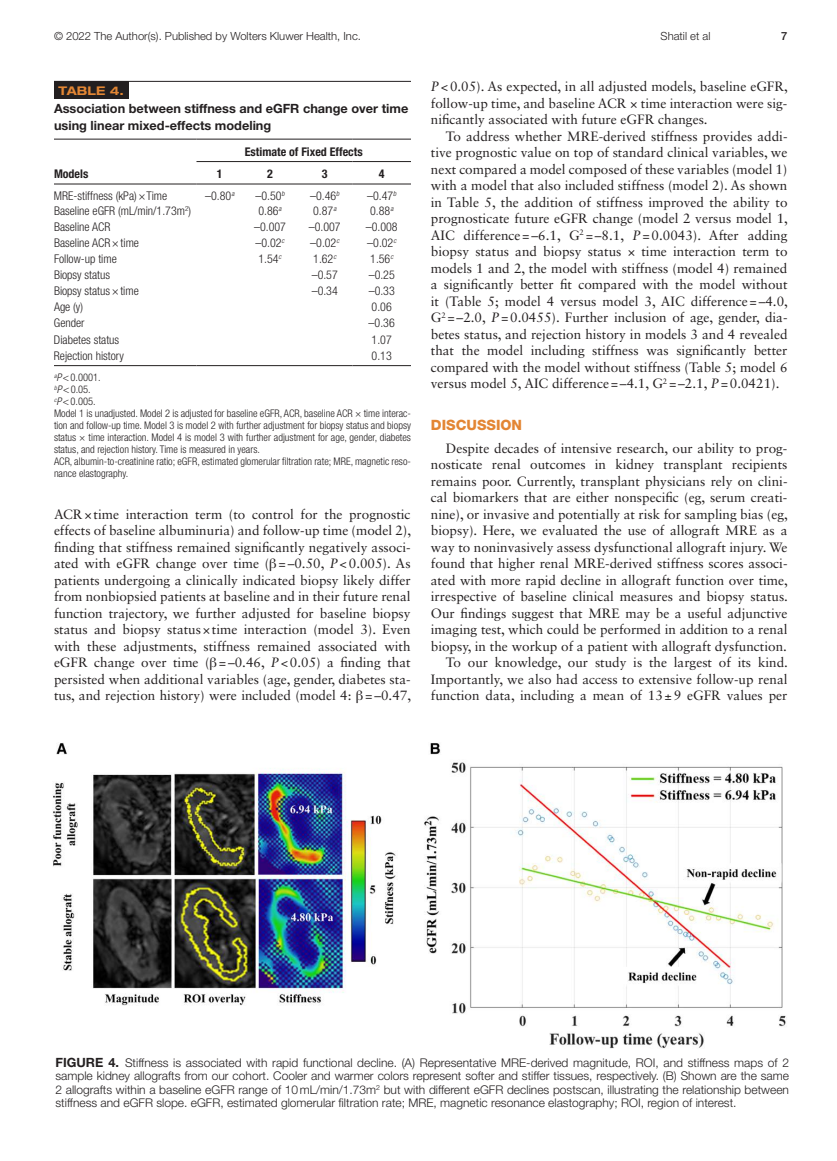
<style>
.page{position:relative;width:837px;height:1161px;background:#fff}
.page>*{position:absolute;margin:0;border:0;box-sizing:border-box;transform-origin:0 0}
.t1{font:800 14.25px "Helvetica Neue LT Std";color:#e38634}
.t2{font:13.5px/16.5px "Sabon LT Std";color:#231f20;text-align:justify}
.t3{font:700 12.75px/16.5px "Helvetica Neue LT Std";color:#231f20}
.t4{font:300 12px/13.5px "Helvetica Neue LT Std";color:#231f20;text-align:justify}
.t5{font:300 condensed 12px "Helvetica Neue LT Std";color:#231f20}
.t6{font:700 condensed 12px "Helvetica Neue LT Std";color:#231f20}
.t7{font:700 expanded 12px "Helvetica Neue LT Std";color:#e38634}
.t8{font:300 11.25px "Helvetica Neue LT Std";color:#231f20}
.t9{font:500 11.25px "Helvetica Neue LT Std";color:#231f20}
.t10{font:300 condensed 10.5px/12px "Helvetica Neue LT Std";color:#231f20}
.s1{font-style:italic}
.s2{font-family:"Gandhari Unicode"}
.s3{font-weight:700;font-size:12.75px}
</style>
<div class="page">
<hr style="left:54px;top:139px;width:142px;height:1px;background:#231f20">
<hr style="left:196px;top:139px;width:47px;height:1px;background:#231f20">
<hr style="left:243px;top:139px;width:54px;height:1px;background:#231f20">
<hr style="left:297px;top:139px;width:55px;height:1px;background:#231f20">
<hr style="left:352px;top:139px;width:59px;height:1px;background:#231f20">
<hr style="left:196px;top:161px;width:47px;height:1px;background:#231f20">
<hr style="left:243px;top:161px;width:54px;height:1px;background:#231f20">
<hr style="left:297px;top:161px;width:55px;height:1px;background:#231f20">
<hr style="left:352px;top:161px;width:59px;height:1px;background:#231f20">
<hr style="left:54px;top:184px;width:142px;height:1px;background:#231f20">
<hr style="left:196px;top:184px;width:47px;height:1px;background:#231f20">
<hr style="left:243px;top:184px;width:54px;height:1px;background:#231f20">
<hr style="left:297px;top:184px;width:55px;height:1px;background:#231f20">
<hr style="left:352px;top:184px;width:59px;height:1px;background:#231f20">
<hr style="left:54px;top:365px;width:142px;height:1px;background:#231f20">
<hr style="left:196px;top:365px;width:47px;height:1px;background:#231f20">
<hr style="left:243px;top:365px;width:54px;height:1px;background:#231f20">
<hr style="left:297px;top:365px;width:55px;height:1px;background:#231f20">
<hr style="left:352px;top:365px;width:59px;height:1px;background:#231f20">
<div style="left:54px;top:81px;width:75px;height:18px;background:#231f20"></div>
<hr style="left:54px;top:81px;width:357px;height:1px;background:#231f20">
<img style="left:52px;top:743px;width:734px;height:305px">
<p class="t8" style="left:54px;top:29px;width:309px">© 2022 The Author(s). Published by Wolters Kluwer Health, Inc.</p>
<p class="t8" style="left:661px;top:29px;width:51px">Shatil et al</p>
<p class="t9" style="left:781px;top:29px;width:8px">7</p>
<p class="t7" style="left:58px;top:83px;width:67px">TABLE 4.</p>
<p class="t3" style="left:54px;top:100px;width:356px">Association between stiffness and eGFR change over time using linear mixed-effects modeling</p>
<p class="t6" style="left:245px;top:144px;width:119px">Estimate of Fixed Effects</p>
<p class="t6" style="left:54px;top:166px;width:36px">Models</p>
<p class="t6" style="left:217px;top:166px;width:7px">1</p>
<p class="t6" style="left:267px;top:166px;width:7px">2</p>
<p class="t6" style="left:322px;top:166px;width:7px">3</p>
<p class="t6" style="left:379px;top:166px;width:7px">4</p>
<p class="t5" style="left:54px;top:189px;width:115px">MRE-stiffness (kPa)×Time</p>
<p class="t5" style="left:205px;top:189px;width:31px">–0.80<sup>a</sup></p>
<p class="t5" style="left:255px;top:189px;width:31px">–0.50<sup>b</sup></p>
<p class="t5" style="left:310px;top:189px;width:31px">–0.46<sup>b</sup></p>
<p class="t5" style="left:367px;top:189px;width:31px">–0.47<sup>b</sup></p>
<p class="t5" style="left:54px;top:204px;width:139px">Baseline eGFR (mL/min/1.73m<sup>2</sup>)</p>
<p class="t5" style="left:258px;top:204px;width:25px">0.86<sup>a</sup></p>
<p class="t5" style="left:313px;top:204px;width:25px">0.87<sup>a</sup></p>
<p class="t5" style="left:370px;top:204px;width:25px">0.88<sup>a</sup></p>
<p class="t5" style="left:54px;top:220px;width:58px">Baseline ACR</p>
<p class="t5" style="left:254px;top:220px;width:33px">–0.007</p>
<p class="t5" style="left:309px;top:220px;width:33px">–0.007</p>
<p class="t5" style="left:366px;top:220px;width:33px">–0.008</p>
<p class="t5" style="left:54px;top:236px;width:87px">Baseline ACR×time</p>
<p class="t5" style="left:256px;top:236px;width:30px">–0.02<sup>c</sup></p>
<p class="t5" style="left:310px;top:236px;width:31px">–0.02<sup>c</sup></p>
<p class="t5" style="left:367px;top:236px;width:31px">–0.02<sup>c</sup></p>
<p class="t5" style="left:54px;top:252px;width:64px">Follow-up time</p>
<p class="t5" style="left:259px;top:252px;width:24px">1.54<sup>c</sup></p>
<p class="t5" style="left:313px;top:252px;width:25px">1.62<sup>c</sup></p>
<p class="t5" style="left:370px;top:252px;width:25px">1.56<sup>c</sup></p>
<p class="t5" style="left:54px;top:268px;width:58px">Biopsy status</p>
<p class="t5" style="left:312px;top:268px;width:28px">–0.57</p>
<p class="t5" style="left:369px;top:268px;width:28px">–0.25</p>
<p class="t5" style="left:54px;top:284px;width:86px">Biopsy status×time</p>
<p class="t5" style="left:312px;top:284px;width:28px">–0.34</p>
<p class="t5" style="left:369px;top:284px;width:28px">–0.33</p>
<p class="t5" style="left:54px;top:300px;width:31px">Age (y)</p>
<p class="t5" style="left:372px;top:300px;width:22px">0.06</p>
<p class="t5" style="left:54px;top:316px;width:32px">Gender</p>
<p class="t5" style="left:369px;top:316px;width:28px">–0.36</p>
<p class="t5" style="left:54px;top:332px;width:67px">Diabetes status</p>
<p class="t5" style="left:372px;top:332px;width:22px">1.07</p>
<p class="t5" style="left:54px;top:349px;width:71px">Rejection history</p>
<p class="t5" style="left:372px;top:349px;width:22px">0.13</p>
<p class="t10" style="left:54px;top:371px;width:359px"><sup>a</sup><span class="s1">P</span>&lt;0.0001.<br><sup>b</sup><span class="s1">P</span>&lt;0.05.<br><sup>c</sup><span class="s1">P</span>&lt;0.005.<br>Model 1 is unadjusted. Model 2 is adjusted for baseline eGFR, ACR, baseline ACR × time interac&shy;tion and follow-up time. Model 3 is model 2 with further adjustment for biopsy status and biopsy status × time interaction. Model 4 is model 3 with further adjustment for age, gender, diabetes status, and rejection history. Time is measured in years.<br>ACR, albumin-to-creatinine ratio; eGFR, estimated glomerular filtration rate; MRE, magnetic reso&shy;nance elastography.</p>
<p class="t2" style="left:54px;top:506px;width:359px">ACR×time interaction term (to control for the prognostic effects of baseline albuminuria) and follow-up time (model 2), finding that stiffness remained significantly negatively associ&shy;ated with eGFR change over time (<span class="s2">β</span>=–0.50, <span class="s1">P</span>&lt;0.005). As patients undergoing a clinically indicated biopsy likely differ from nonbiopsied patients at baseline and in their future renal function trajectory, we further adjusted for baseline biopsy status and biopsy status×time interaction (model 3). Even with these adjustments, stiffness remained associated with eGFR change over time (<span class="s2">β</span>=–0.46, <span class="s1">P</span>&lt;0.05) a finding that persisted when additional variables (age, gender, diabetes sta&shy;tus, and rejection history) were included (model 4: <span class="s2">β</span>=–0.47,</p>
<p class="t2" style="left:431px;top:78px;width:359px"><span class="s1">P</span>&lt;0.05). As expected, in all adjusted models, baseline eGFR, follow-up time, and baseline ACR × time interaction were sig&shy;nificantly associated with future eGFR changes.</p>
<p class="t2" style="left:431px;top:128px;width:359px;text-indent:15px">To address whether MRE-derived stiffness provides addi&shy;tive prognostic value on top of standard clinical variables, we next compared a model composed of these variables (model 1) with a model that also included stiffness (model 2). As shown in Table 5, the addition of stiffness improved the ability to prognosticate future eGFR change (model 2 versus model 1, AIC difference=–6.1, G<sup>2</sup> =–8.1, <span class="s1">P</span>=0.0043). After adding biopsy status and biopsy status × time interaction term to models 1 and 2, the model with stiffness (model 4) remained a significantly better fit compared with the model without it (Table 5; model 4 versus model 3, AIC difference=–4.0, G<sup>2</sup> =–2.0, <span class="s1">P</span>=0.0455). Further inclusion of age, gender, dia&shy;betes status, and rejection history in models 3 and 4 revealed that the model including stiffness was significantly better compared with the model without stiffness (Table 5; model 6 versus model 5, AIC difference=–4.1, G<sup>2</sup> =–2.1, <span class="s1">P</span>=0.0421).</p>
<p class="t1" style="left:431px;top:417px;width:93px">DISCUSSION</p>
<p class="t2" style="left:431px;top:440px;width:359px;text-align:right">Despite decades of intensive research, our ability to prog&shy;nosticate renal outcomes in kidney transplant recipients remains poor. Currently, transplant physicians rely on clini&shy;cal biomarkers that are either nonspecific (eg, serum creati&shy;nine), or invasive and potentially at risk for sampling bias (eg, biopsy). Here, we evaluated the use of allograft MRE as a way to noninvasively assess dysfunctional allograft injury. We found that higher renal MRE-derived stiffness scores associ&shy;ated with more rapid decline in allograft function over time, irrespective of baseline clinical measures and biopsy status.<br>Our findings suggest that MRE may be a useful adjunctive imaging test, which could be performed in addition to a renal biopsy, in the workup of a patient with allograft dysfunction.<br>To our knowledge, our study is the largest of its kind.<br>Importantly, we also had access to extensive follow-up renal function data, including a mean of 13±9 eGFR values per</p>
<p class="t4" style="left:56px;top:1055px;width:735px"><span class="s3">FIGURE 4.</span> Stiffness is associated with rapid functional decline. (A) Representative MRE-derived magnitude, ROI, and stiffness maps of 2 sample kidney allografts from our cohort. Cooler and warmer colors represent softer and stiffer tissues, respectively. (B) Shown are the same 2 allografts within a baseline eGFR range of 10mL/min/1.73m<sup>2</sup> but with different eGFR declines postscan, illustrating the relationship between stiffness and eGFR slope. eGFR, estimated glomerular filtration rate; MRE, magnetic resonance elastography; ROI, region of interest.</p>
</div>
